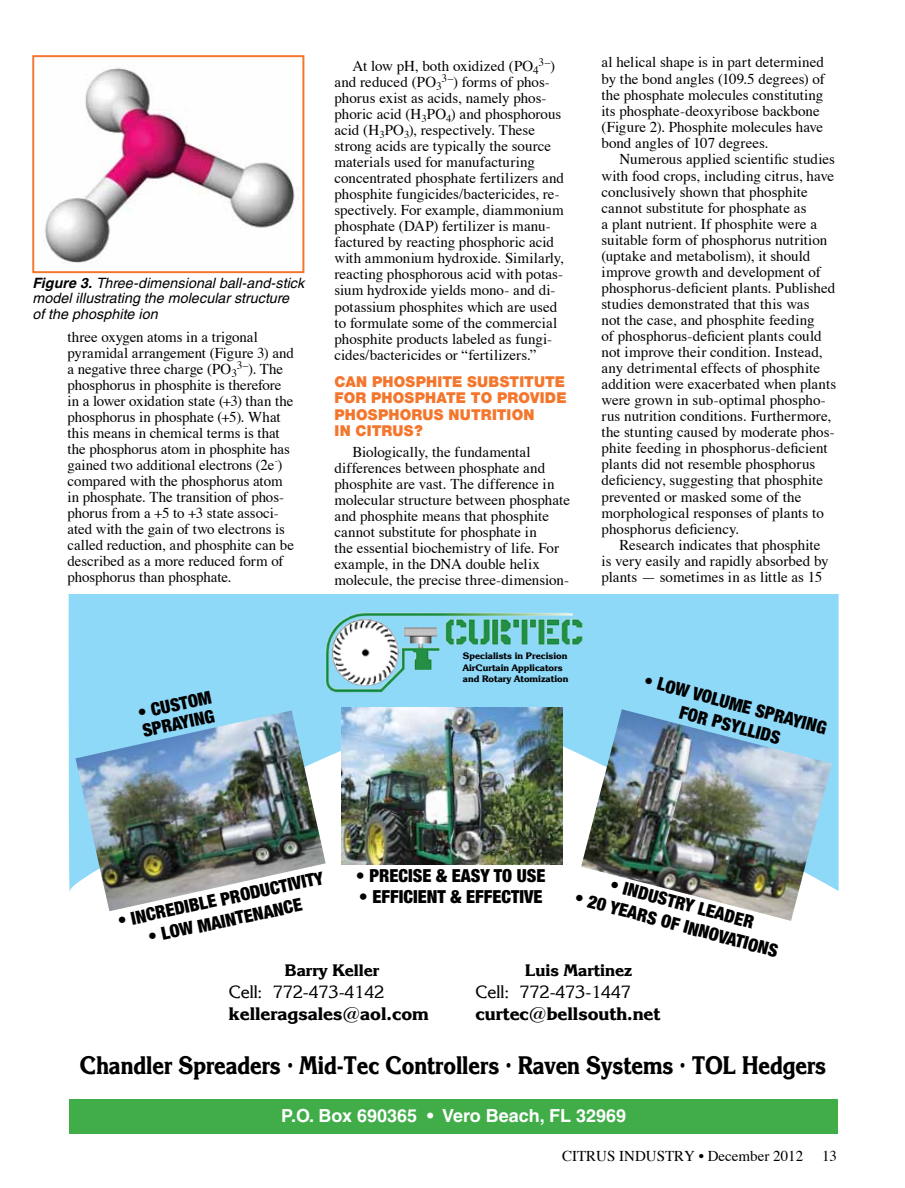
<style>
.page{position:relative;width:905px;height:1188px;background:#fff}
.page>*{position:absolute;margin:0;border:0;box-sizing:border-box;transform-origin:0 0}
.t1{font:700 25.2px "Katrina";color:#000;scale:.83 1}
.t2{font:900 condensed 18px/19.5px "Helvetica Neue";color:#000}
.t3{font:700 18px "Katrina";color:#000}
.t4{font:18px "Katrina";color:#000}
.t5{font:700 18px "Helvetica";color:#fff}
.t6{font:700 16.5px "Katrina";color:#000}
.t7{font:15px/16px "Times";color:#000}
.t8{font:900 15px "Helvetica Neue";color:#f4762c}
.t9{font:italic 14.25px/15.8px "Helvetica";letter-spacing:.005em;color:#000}
.t10{font:11.4px "Times";color:#000}
.t11{font:700 9.3px/11.1px "Katrina";color:#000}
.s1{font-weight:700}
.s2{font-size:15px}
</style>
<div class="page">
<svg style="left:69px;top:594px;width:769px;height:298px;background:#9dddf8"></svg>
<img style="left:324px;top:610px;width:262px;height:84px">
<img style="left:341px;top:708px;width:222px;height:157px">
<img style="left:75px;top:710px;width:250px;height:201px">
<img style="left:581px;top:709px;width:250px;height:212px">
<div style="left:69px;top:1100px;width:768px;height:34px;background:#41ad49"></div>
<img style="left:43px;top:67px;width:252px;height:196px">
<div style="left:32px;top:55px;width:272px;height:218px;border:2px solid #f4762c"></div>
<p class="t9" style="left:32px;top:275px;width:273px"><span class="s1">Figure 3.</span> Three-dimensional ball-and-stick model illustrating the molecular structure of the phosphite ion</p>
<p class="t7" style="left:68px;top:328px;width:228px">three oxygen atoms in a trigonal pyramidal arrangement (Figure 3) and a negative three charge (PO<sub>3</sub><sup>3−</sup>). The phosphorus in phosphite is therefore in a lower oxidation state (+3) than the phosphorus in phosphate (+5). What this means in chemical terms is that the phosphorus atom in phosphite has gained two additional electrons (2e<sup>-</sup>) compared with the phosphorus atom in phosphate. The transition of phos&shy;phorus from a +5 to +3 state associ&shy;ated with the gain of two electrons is called reduction, and phosphite can be described as a more reduced form of phosphorus than phosphate.</p>
<p class="t2" style="left:136px;top:702px;width:76px;rotate:-12deg">• CUSTOM<br>SPRAYING</p>
<p class="t7" style="left:352px;top:57px;width:188px">At low pH, both oxidized (PO<sub>4</sub></p>
<p class="t10" style="left:538px;top:55px;width:18px">3−<span class="s2">)</span></p>
<p class="t7" style="left:334px;top:74px;width:231px">and reduced (PO<sub>3</sub><sup>3−</sup>) forms of phos&shy;phorus exist as acids, namely phos&shy;phoric acid (H<sub>3</sub>PO<sub>4</sub>) and phosphorous acid (H<sub>3</sub>PO<sub>3</sub>), respectively. These strong acids are typically the source materials used for manufacturing concentrated phosphate fertilizers and phosphite fungicides/bactericides, re&shy;spectively. For example, diammonium phosphate (DAP) fertilizer is manu&shy;factured by reacting phosphoric acid with ammonium hydroxide. Similarly, reacting phosphorous acid with potas&shy;sium hydroxide yields mono- and di&shy;potassium phosphites which are used to formulate some of the commercial phosphite products labeled as fungi&shy;cides/bactericides or “fertilizers.”</p>
<p class="t8" style="left:334px;top:372px;width:49px">CAN PHOSPHITE</p>
<p class="t8" style="left:467px;top:372px;width:11px">SUBSTITUTE</p>
<p class="t8" style="left:334px;top:389px;width:12px">FOR</p>
<p class="t8" style="left:371px;top:389px;width:12px">PHOSPHATE</p>
<p class="t8" style="left:471px;top:389px;width:37px">TO PROVIDE</p>
<p class="t8" style="left:334px;top:405px;width:12px">PHOSPHORUS</p>
<p class="t8" style="left:448px;top:405px;width:11px">NUTRITION</p>
<p class="t8" style="left:334px;top:422px;width:32px">IN CITRUS</p>
<p class="t8" style="left:414px;top:422px;width:10px">?</p>
<p class="t7" style="left:334px;top:443px;width:237px;text-indent:18px">Biologically, the fundamental differences between phosphate and phosphite are vast. The difference in molecular structure between phosphate and phosphite means that phosphite cannot substitute for phosphate in<br>the essential biochemistry of life. For example, in the DNA double helix molecule, the precise three-dimension-</p>
<p class="t11" style="left:463px;top:650px;width:107px">Specialists in Precision<br>AirCurtain Applicators and Rotary Atomization</p>
<p class="t7" style="left:601px;top:54px;width:225px">al helical shape is in part determined by the bond angles (109.5 degrees) of the phosphate molecules constituting its phosphate-deoxyribose backbone (Figure 2). Phosphite molecules have bond angles of 107 degrees.</p>
<p class="t7" style="left:601px;top:151px;width:236px;text-indent:18px">Numerous applied scientific studies with food crops, including citrus, have conclusively shown that phosphite cannot substitute for phosphate as<br>a plant nutrient. If phosphite were a suitable form of phosphorus nutrition (uptake and metabolism), it should improve growth and development of phosphorus-deficient plants. Published studies demonstrated that this was<br>not the case, and phosphite feeding<br>of phosphorus-deficient plants could not improve their condition. Instead, any detrimental effects of phosphite addition were exacerbated when plants were grown in sub-optimal phospho&shy;rus nutrition conditions. Furthermore, the stunting caused by moderate phos&shy;phite feeding in phosphorus-deficient plants did not resemble phosphorus deficiency, suggesting that phosphite prevented or masked some of the morphological responses of plants to phosphorus deficiency.</p>
<p class="t7" style="left:601px;top:536px;width:229px;text-indent:18px">Research indicates that phosphite is very easily and rapidly absorbed by plants — sometimes in as little as 15</p>
<p class="t2" style="left:647px;top:669px;width:190px;line-height:21.6px;text-align:center;rotate:15deg">• LOW VOLUME SPRAYING<br>FOR PSYLLIDS</p>
<p class="t2" style="left:116px;top:911px;width:212px;rotate:-12deg">• INCREDIBLE PRODUCTIVITY</p>
<p class="t2" style="left:146px;top:927px;width:158px;rotate:-12deg">• LOW MAINTENANCE</p>
<p class="t2" style="left:356px;top:865px;width:191px">• PRECISE &amp; EASY TO USE</p>
<p class="t2" style="left:359px;top:887px;width:185px">• EFFICIENT &amp; EFFECTIVE</p>
<p class="t2" style="left:613px;top:874px;width:150px;rotate:15deg">• INDUSTRY LEADER</p>
<p class="t2" style="left:577px;top:887px;width:211px;rotate:15deg">• 20 YEARS OF INNOVATIONS</p>
<p class="t6" style="left:525px;top:960px;width:108px">Luis Martinez</p>
<p class="t4" style="left:475px;top:981px;width:157px">Cell: 772-473-1447</p>
<p class="t3" style="left:475px;top:1002px;width:186px">curtec@bellsouth.net</p>
<h1 class="t1" style="left:80px;top:1050px;width:900px">Chandler Spreaders • Mid-Tec Controllers • Raven Systems • TOL Hedgers</h1>
<p class="t6" style="left:285px;top:960px;width:96px">Barry Keller</p>
<p class="t4" style="left:229px;top:981px;width:157px">Cell: 772-473-4142</p>
<p class="t3" style="left:229px;top:1002px;width:201px">kelleragsales@aol.com</p>
<p class="t5" style="left:281px;top:1105px;width:346px">P.O. Box 690365 • Vero Beach, FL 32969</p>
<p class="t7" style="left:562px;top:1148px;width:243px">CITRUS INDUSTRY • December 2012</p>
<p class="t7" style="left:822px;top:1148px;width:16px">13</p>
</div>
